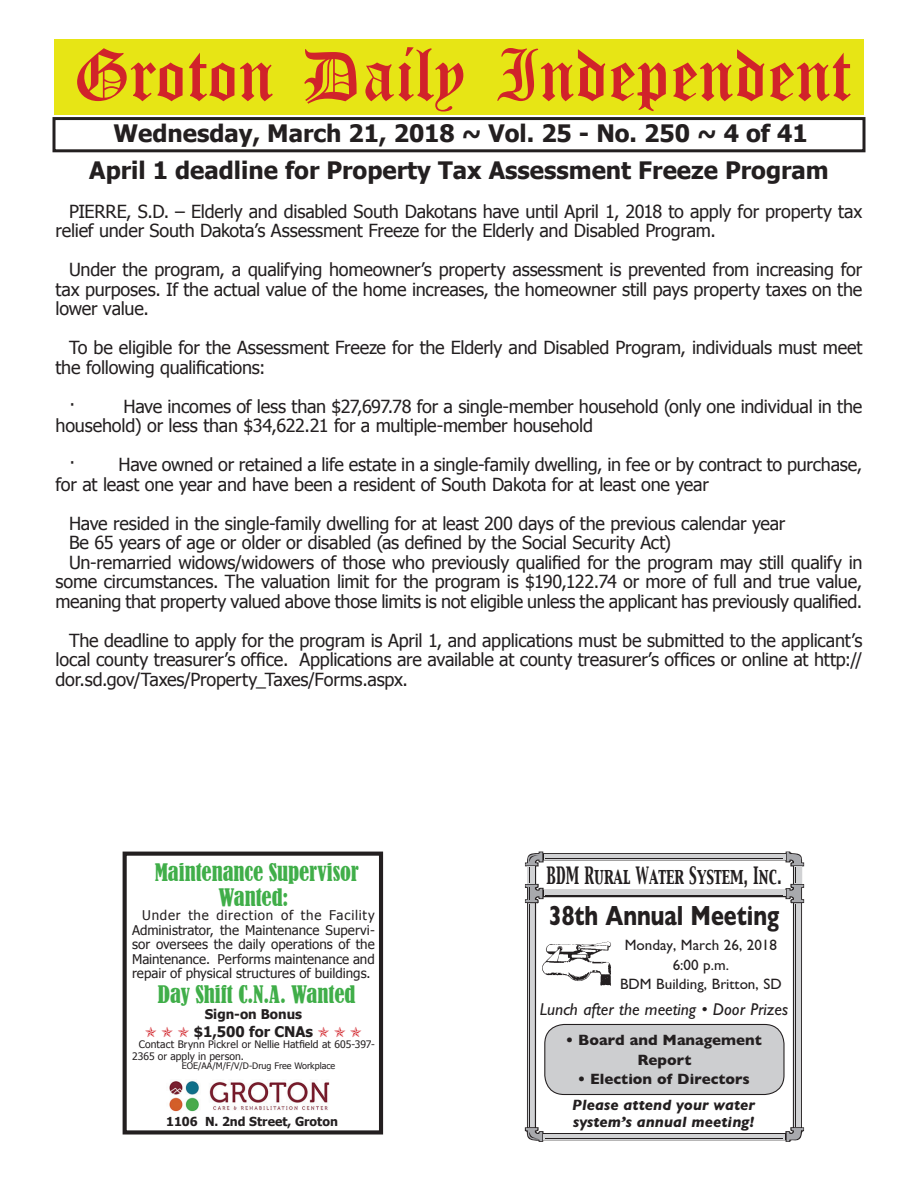
<style>
.page{position:relative;width:918px;height:1188px;background:#fff}
.page>*{position:absolute;margin:0;border:0;box-sizing:border-box;transform-origin:0 0}
.t1{font:54px "Old English Five";color:#d1232a}
.t2{font:700 28.05px "Gill Sans";color:#231f20;scale:.77 1}
.t3{font:700 24px "Tahoma";color:#231f20}
.t4{font:condensed 22.65px/24.9px "Bernard";color:#40ae49;text-align:center}
.t5{font:21px "Capitals";color:#231f20;scale:.67 1}
.t6{font:18px/19.5px "Tahoma";letter-spacing:-.015em;color:#231f20}
.t7{font:italic 17.25px "Gill Sans";color:#231f20}
.t8{font:15.15px/19.4px "Gill Sans";color:#231f20;text-align:center}
.t9{font:700 15.15px/19.4px "Gill Sans";color:#231f20;text-align:center}
.t10{font:italic 700 15.15px/17.2px "Gill Sans";color:#231f20}
.t11{font:700 14.7px "Tahoma";color:#231f20}
.t12{font:13.35px/14.4px "Tahoma";color:#231f20;text-align:justify}
.t13{font:700 13.35px "Tahoma";color:#231f20}
.t14{font:700 12.45px "Tahoma";color:#231f20}
.t15{font:10.35px/11.4px "Tahoma";letter-spacing:.01em;color:#231f20}
.t16{font:9px "Tahoma";color:#231f20}
.s1{color:#d1232a}
</style>
<div class="page">
<div style="left:52px;top:117px;width:814px;height:35px;border:3px solid #231f20"></div>
<div style="left:54px;top:40px;width:810px;height:75px;background:#e7e515"></div>
<svg style="left:525px;top:902px;width:279px;height:240px"></svg>
<svg style="left:536px;top:902px;width:257px;height:231px"></svg>
<div style="left:528px;top:903px;width:7px;height:224px;background:#d1d2d4"></div>
<div style="left:794px;top:903px;width:7px;height:224px;background:#d1d2d4"></div>
<svg style="left:787px;top:1128px;width:16px;height:13px"></svg>
<div style="left:543px;top:1134px;width:242px;height:6px;background:#d1d2d4"></div>
<hr style="left:529px;top:904px;width:1px;height:222px;background:#231f20">
<svg style="left:525px;top:1128px;width:17px;height:13px"></svg>
<hr style="left:795px;top:904px;width:1px;height:222px;background:#231f20">
<hr style="left:545px;top:1138px;width:237px;height:1px;background:#231f20">
<svg style="left:525px;top:852px;width:279px;height:50px"></svg>
<div style="left:545px;top:1024px;width:239px;height:71px;background:#cdced0;border-radius:19px"></div>
<div style="left:544px;top:1024px;width:241px;height:71px;border:1px solid #231f20;border-radius:19px"></div>
<img style="left:541px;top:941px;width:72px;height:45px">
<div style="left:123px;top:852px;width:260px;height:283px;border:4px solid #231f20"></div>
<img style="left:169px;top:1081px;width:161px;height:31px">
<h1 class="t1" style="left:73px;top:50px;width:779px">Groton Daily Independent</h1>
<h3 class="t3" style="left:113px;top:116px;width:696px">Wednesday, March 21, 2018 ~ Vol. 25 - No. 250 ~ 4 of 41</h3>
<h3 class="t3" style="left:89px;top:153px;width:741px">April 1 deadline for Property Tax Assessment Freeze Program</h3>
<p class="t6" style="left:56px;top:201px;width:808px;text-indent:14px">PIERRE, S.D. – Elderly and disabled South Dakotans have until April 1, 2018 to apply for property tax relief under South Dakota’s Assessment Freeze for the Elderly and Disabled Program.</p>
<p class="t6" style="left:56px;top:259px;width:808px;text-align:justify;text-indent:14px">Under the program, a qualifying homeowner’s property assessment is prevented from increasing for tax purposes. If the actual value of the home increases, the homeowner still pays property taxes on the lower value.</p>
<p class="t6" style="left:56px;top:337px;width:808px;text-indent:14px">To be eligible for the Assessment Freeze for the Elderly and Disabled Program, individuals must meet the following qualifications:</p>
<p class="t6" style="left:69px;top:396px;width:8px">·</p>
<p class="t6" style="left:56px;top:396px;width:808px;text-indent:68px">Have incomes of less than $27,697.78 for a single-member household (only one individual in the household) or less than $34,622.21 for a multiple-member household</p>
<p class="t6" style="left:56px;top:454px;width:808px;text-indent:14px">· Have owned or retained a life estate in a single-family dwelling, in fee or by contract to purchase, for at least one year and have been a resident of South Dakota for at least one year</p>
<p class="t6" style="left:69px;top:513px;width:718px">Have resided in the single-family dwelling for at least 200 days of the previous calendar year</p>
<p class="t6" style="left:69px;top:532px;width:604px">Be 65 years of age or older or disabled (as defined by the Social Security Act)</p>
<p class="t6" style="left:69px;top:552px;width:795px">Un-remarried widows/widowers of those who previously qualified for the program may still qualify in</p>
<p class="t6" style="left:56px;top:571px;width:808px">some circumstances. The valuation limit for the program is $190,122.74 or more of full and true value,</p>
<p class="t6" style="left:56px;top:591px;width:808px">meaning that property valued above those limits is not eligible unless the applicant has previously qualified.</p>
<p class="t6" style="left:56px;top:630px;width:808px;text-align:justify;text-indent:14px">The deadline to apply for the program is April 1, and applications must be submitted to the applicant’s local county treasurer’s office. Applications are available at county treasurer’s offices or online at http:// dor.sd.gov/Taxes/Property_Taxes/Forms.aspx.</p>
<p class="t4" style="left:155px;top:860px;width:206px">Maintenance Supervisor<br>Wanted:</p>
<p class="t12" style="left:132px;top:908px;width:244px;text-indent:10px">Under the direction of the Facility Administrator, the Maintenance Supervi&shy;sor oversees the daily operations of the Maintenance. Performs maintenance and repair of physical structures of buildings.</p>
<p class="t4" style="left:158px;top:982px;width:199px">Day Shift C.N.A. Wanted</p>
<p class="t13" style="left:205px;top:1005px;width:99px">Sign-on Bonus</p>
<p class="t11" style="left:145px;top:1021px;width:219px"><span class="s1">✯</span> <span class="s1">✯</span> <span class="s1">✯</span> $1,500 for CNAs <span class="s1">✯</span> <span class="s1">✯</span> <span class="s1">✯</span></p>
<p class="t15" style="left:132px;top:1038px;width:244px;text-indent:7px">Contact Brynn Pickrel or Nellie Hatfield at 605-397-<br>2365 or apply in person.</p>
<p class="t16" style="left:182px;top:1060px;width:155px">EOE/AA/M/F/V/D-Drug Free Workplace</p>
<p class="t14" style="left:166px;top:1113px;width:173px">1106 N. 2nd Street, Groton</p>
<p class="t5" style="left:547px;top:862px;width:352px">BDM Rural Water System, Inc.</p>
<h2 class="t2" style="left:549px;top:893px;width:301px">38th Annual Meeting</h2>
<p class="t8" style="left:620px;top:936px;width:163px">Monday, March 26, 2018<br>6:00 p.m.<br>BDM Building, Britton, SD</p>
<p class="t7" style="left:540px;top:999px;width:250px">Lunch after the meeting • Door Prizes</p>
<p class="t9" style="left:566px;top:1030px;width:198px">• Board and Management<br>Report</p>
<p class="t9" style="left:578px;top:1069px;width:174px">• Election of Directors</p>
<p class="t10" style="left:572px;top:1096px;width:184px">Please attend your water system’s annual meeting!</p>
</div>
